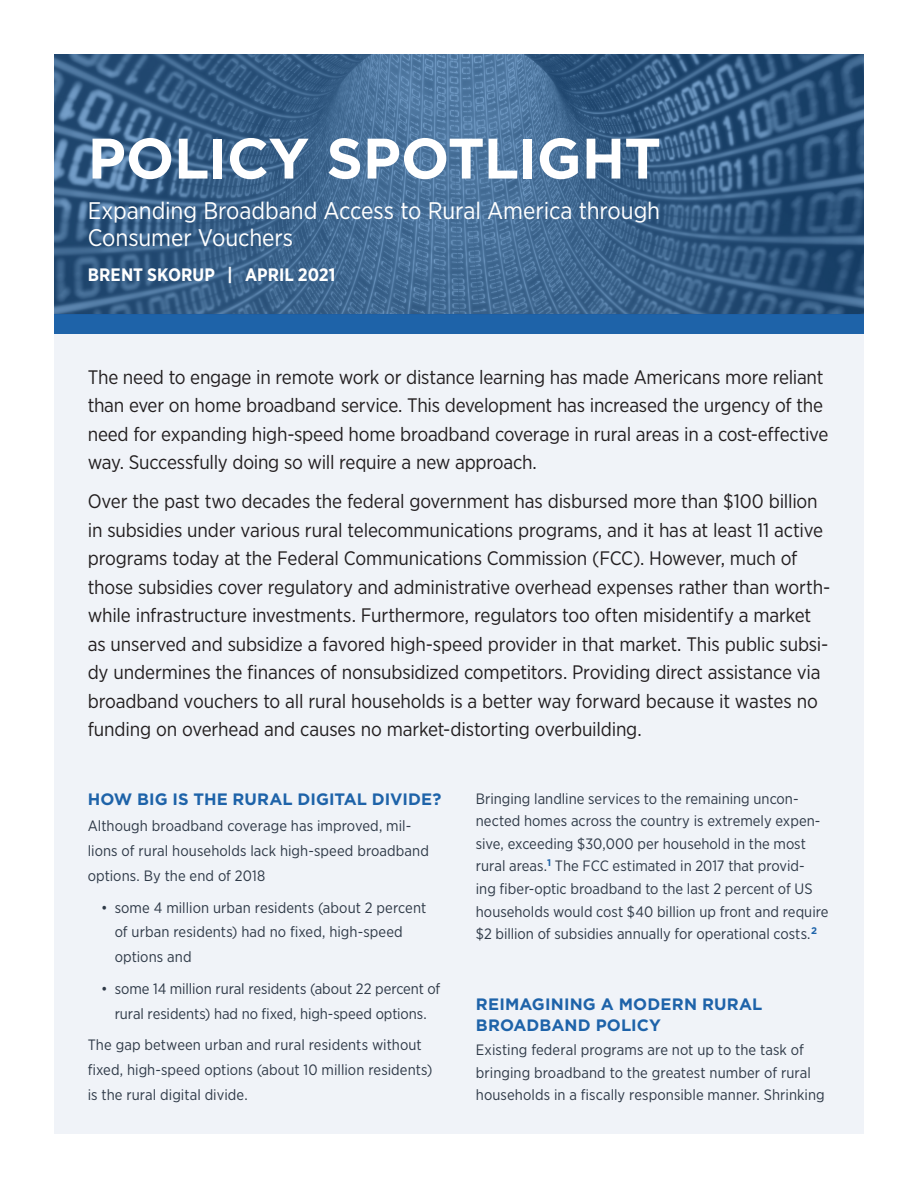
<style>
.page{position:relative;width:918px;height:1188px;background:#fff}
.page>*{position:absolute;margin:0;border:0;box-sizing:border-box;transform-origin:0 0}
.t1{font:700 57px "Gotham";letter-spacing:-.01em;color:#fff}
.t2{font:24px/27px "Gotham Narrow";letter-spacing:-.005em;color:#fff}
.t3{font:19.5px/28.5px "Gotham Narrow";letter-spacing:-.01em;color:#231f20}
.t4{font:700 18px "Gotham Narrow";letter-spacing:.005em;color:#fff}
.t5{font:700 16.5px/21.1px "Gotham";letter-spacing:.005em;color:#1e63a9}
.t6{font:15px/22.6px "Gotham Narrow";color:#2e3947}
</style>
<div class="page">
<div style="left:54px;top:314px;width:810px;height:21px;background:#1e63a9"></div>
<svg style="left:54px;top:54px;width:810px;height:260px;background:#3b638c"></svg>
<div style="left:54px;top:334px;width:810px;height:800px;background:#f0f3f8"></div>
<h1 class="t1" style="left:88px;top:121px;width:575px">POLICY SPOTLIGHT</h1>
<p class="t2" style="left:88px;top:197px;width:574px">Expanding Broadband Access to Rural America through<br>Consumer Vouchers</p>
<p class="t4" style="left:88px;top:263px;width:249px">BRENT SKORUP | APRIL 2021</p>
<p class="t3" style="left:88px;top:362px;width:742px">The need to engage in remote work or distance learning has made Americans more reliant than ever on home broadband service. This development has increased the urgency of the need for expanding high-speed home broadband coverage in rural areas in a cost-effective way. Successfully doing so will require a new approach.</p>
<p class="t3" style="left:88px;top:487px;width:744px">Over the past two decades the federal government has disbursed more than $100 billion in subsidies under various rural telecommunications programs, and it has at least 11 active programs today at the Federal Communications Commission (FCC). However, much of those subsidies cover regulatory and administrative overhead expenses rather than worth&shy;while infrastructure investments. Furthermore, regulators too often misidentify a market as unserved and subsidize a favored high-speed provider in that market. This public subsi&shy;dy undermines the finances of nonsubsidized competitors. Providing direct assistance via broadband vouchers to all rural households is a better way forward because it wastes no funding on overhead and causes no market-distorting overbuilding.</p>
<p class="t5" style="left:88px;top:788px;width:355px">HOW BIG IS THE RURAL DIGITAL DIVIDE?</p>
<p class="t6" style="left:88px;top:813px;width:343px;line-height:24.9px">Although broadband coverage has improved, mil&shy;lions of rural households lack high-speed broadband options. By the end of 2018</p>
<p class="t6" style="left:115px;top:894px;width:313px;line-height:24.9px;text-indent:-14px">• some 4 million urban residents (about 2 percent of urban residents) had no fixed, high-speed options and</p>
<p class="t6" style="left:101px;top:976px;width:341px;line-height:24.9px;text-align:center">• some 14 million rural residents (about 22 percent of rural residents) had no fixed, high-speed options.</p>
<p class="t6" style="left:88px;top:1032px;width:346px;line-height:24.9px">The gap between urban and rural residents without fixed, high-speed options (about 10 million residents) is the rural digital divide.</p>
<p class="t6" style="left:476px;top:787px;width:354px">Bringing landline services to the remaining uncon&shy;nected homes across the country is extremely expen&shy;sive, exceeding $30,000 per household in the most rural areas.<sup>1</sup> The FCC estimated in 2017 that provid-<br>ing fiber-optic broadband to the last 2 percent of US households would cost $40 billion up front and require $2 billion of subsidies annually for operational costs.<sup>2</sup></p>
<p class="t5" style="left:476px;top:993px;width:288px">REIMAGINING A MODERN RURAL<br>BROADBAND POLICY</p>
<p class="t6" style="left:476px;top:1038px;width:350px">Existing federal programs are not up to the task of bringing broadband to the greatest number of rural households in a fiscally responsible manner. Shrinking</p>
</div>
